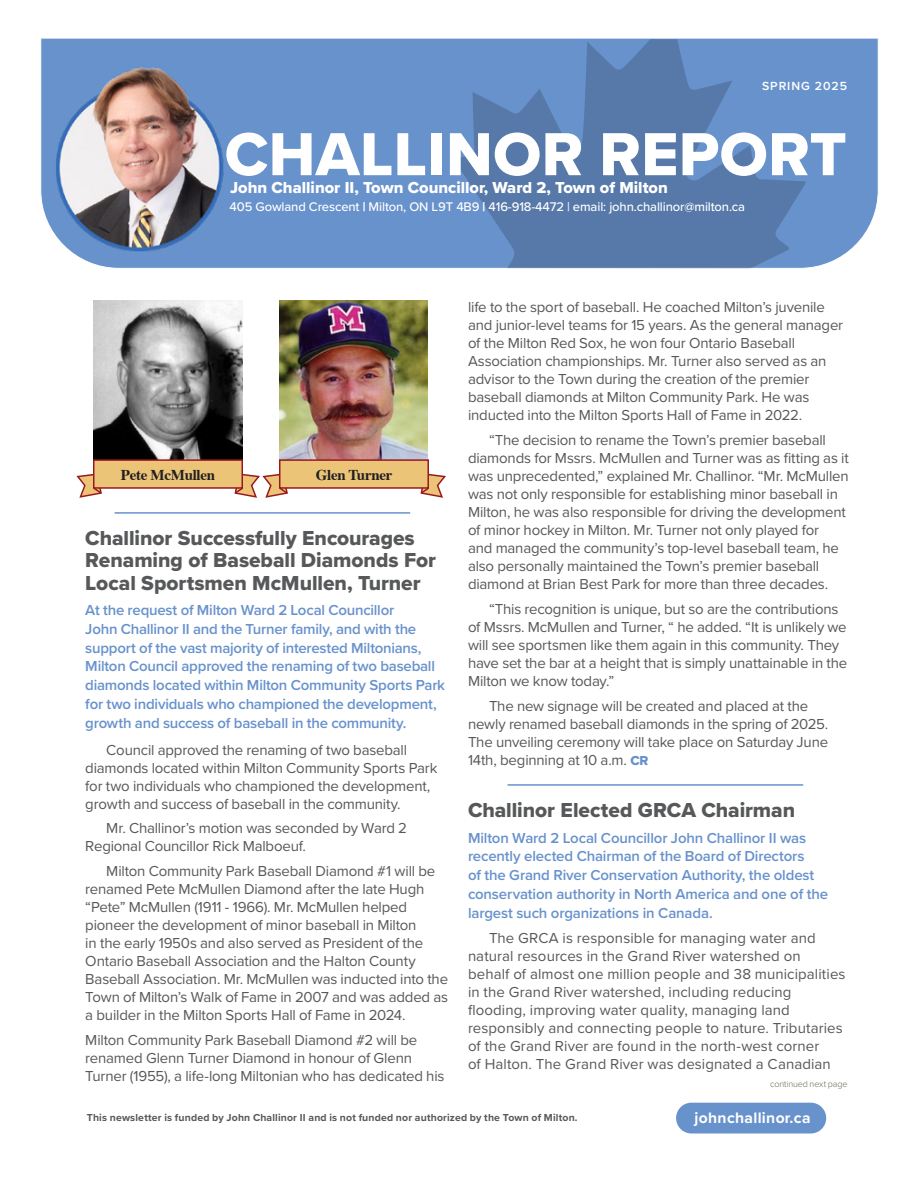
<style>
.page{position:relative;width:918px;height:1188px;background:#fff}
.page>*{position:absolute;margin:0;border:0;box-sizing:border-box;transform-origin:0 0}
.t1{font:63px "Proxima Nova Extrabld";letter-spacing:.005em;color:#fff}
.Main_Paragraph_Style{font:21px/22.5px "Proxima Nova Extrabld";color:#57585a}
.t2{font:16.5px "Proxima Nova Extrabld";color:#fff}
.t3{font:700 15.75px "Proxima Nova";letter-spacing:.02em;color:#fff}
.Main_Paragraph_Style-2{font:15px/18px "Proxima Nova";letter-spacing:-.01em;color:#57585a}
.Main_Paragraph_Style-3{font:600 15px/18.9px "Proxima Nova";letter-spacing:-.01em;color:#6892cc}
.Main_body{font:700 15px "Times";letter-spacing:-.02em;color:#231f20}
.t4{font:500 13.05px "Proxima Nova";letter-spacing:-.01em;color:#fff}
.t5{font:600 12.3px "Proxima Nova";letter-spacing:.075em;color:#fff}
.t6{font:700 10.5px "Proxima Nova";letter-spacing:.015em;color:#57585a}
.Main_Paragraph_Style-4{font:300 9px "Proxima Nova";letter-spacing:-.015em;color:#6d655b}
.s1{font-family:"Proxima Nova Extrabld";font-weight:400}
.s2{font-family:"Proxima Nova Extrabld";font-size:13.5px;color:#6892cc}
</style>
<div class="page">
<div style="left:40px;top:38px;width:839px;height:230px;background:#6892cc"></div>
<svg style="left:453px;top:39px;width:354px;height:230px;background:#5d83b7"></svg>
<img style="left:48px;top:65px;width:186px;height:187px">
<div style="left:676px;top:1103px;width:150px;height:30px;background:#6892cc;border-radius:15px"></div>
<hr style="left:115px;top:512px;width:295px;height:2px;background:#6892cc">
<hr style="left:508px;top:784px;width:295px;height:2px;background:#6892cc">
<img style="left:279px;top:300px;width:149px;height:159px">
<img style="left:94px;top:300px;width:148px;height:159px">
<svg style="left:76px;top:474px;width:26px;height:24px"></svg>
<svg style="left:234px;top:473px;width:54px;height:25px"></svg>
<svg style="left:420px;top:473px;width:26px;height:25px"></svg>
<div style="left:94px;top:460px;width:148px;height:28px;background:#ebc478"></div>
<div style="left:93px;top:459px;width:150px;height:30px;border:2px solid #991a1e"></div>
<div style="left:280px;top:460px;width:148px;height:28px;background:#ebc478"></div>
<div style="left:279px;top:459px;width:150px;height:30px;border:2px solid #991a1e"></div>
<p class="t5" style="left:762px;top:77px;width:86px">SPRING 2025</p>
<p class="t1" style="left:225px;top:107px;width:623px">CHALLINOR REPORT</p>
<p class="t4" style="left:230px;top:197px;width:517px">405 Gowland Crescent <span class="s1">|</span> Milton, ON L9T 4B9 <span class="s1">|</span> 416-918-4472 | email: john.challinor@milton.ca</p>
<p class="t2" style="left:230px;top:175px;width:439px">John Challinor II, Town Councillor, Ward 2, Town of Milton</p>
<p class="Main_body" style="left:121px;top:460px;width:96px">Pete McMullen</p>
<p class="Main_body" style="left:316px;top:460px;width:78px">Glen Turner</p>
<p class="Main_Paragraph_Style" style="left:85px;top:526px;width:352px">Challinor Successfully Encourages<br>Renaming of Baseball Diamonds For<br>Local Sportsmen McMullen, Turner</p>
<p class="Main_Paragraph_Style-3" style="left:85px;top:600px;width:361px">At the request of Milton Ward 2 Local Councillor<br>John Challinor II and the Turner family, and with the support of the vast majority of interested Miltonians, Milton Council approved the renaming of two baseball diamonds located within Milton Community Sports Park for two individuals who championed the development, growth and success of baseball in the community.</p>
<p class="Main_Paragraph_Style-2" style="left:85px;top:740px;width:354px;text-indent:21px">Council approved the renaming of two baseball diamonds located within Milton Community Sports Park for two individuals who championed the development, growth and success of baseball in the community.</p>
<p class="Main_Paragraph_Style-2" style="left:85px;top:819px;width:323px;text-indent:21px">Mr. Challinor’s motion was seconded by Ward 2<br>Regional Councillor Rick Malboeuf.</p>
<p class="Main_Paragraph_Style-2" style="left:85px;top:861px;width:364px;text-indent:21px">Milton Community Park Baseball Diamond #1 will be renamed Pete McMullen Diamond after the late Hugh “Pete” McMullen (1911 - 1966). Mr. McMullen helped pioneer the development of minor baseball in Milton<br>in the early 1950s and also served as President of the Ontario Baseball Association and the Halton County Baseball Association. Mr. McMullen was inducted into the Town of Milton’s Walk of Fame in 2007 and was added as a builder in the Milton Sports Hall of Fame in 2024.</p>
<p class="Main_Paragraph_Style-2" style="left:85px;top:1030px;width:361px">Milton Community Park Baseball Diamond #2 will be renamed Glenn Turner Diamond in honour of Glenn<br>Turner (1955), a life-long Miltonian who has dedicated his</p>
<p class="Main_Paragraph_Style-2" style="left:468px;top:298px;width:377px">life to the sport of baseball. He coached Milton’s juvenile and junior-level teams for 15 years. As the general manager of the Milton Red Sox, he won four Ontario Baseball Association championships. Mr. Turner also served as an advisor to the Town during the creation of the premier baseball diamonds at Milton Community Park. He was inducted into the Milton Sports Hall of Fame in 2022.</p>
<p class="Main_Paragraph_Style-2" style="left:468px;top:430px;width:382px;text-indent:21px">“The decision to rename the Town’s premier baseball diamonds for Mssrs. McMullen and Turner was as fitting as it was unprecedented,” explained Mr. Challinor. “Mr. McMullen was not only responsible for establishing minor baseball in Milton, he was also responsible for driving the development of minor hockey in Milton. Mr. Turner not only played for<br>and managed the community’s top-level baseball team, he also personally maintained the Town’s premier baseball diamond at Brian Best Park for more than three decades.</p>
<p class="Main_Paragraph_Style-2" style="left:468px;top:599px;width:381px;text-indent:21px">“This recognition is unique, but so are the contributions of Mssrs. McMullen and Turner, “ he added. “It is unlikely we will see sportsmen like them again in this community. They have set the bar at a height that is simply unattainable in the Milton we know today.”</p>
<p class="Main_Paragraph_Style-2" style="left:468px;top:696px;width:362px;text-indent:21px">The new signage will be created and placed at the newly renamed baseball diamonds in the spring of 2025.<br>The unveiling ceremony will take place on Saturday June 14th, beginning at 10 a.m. <span class="s2">CR</span></p>
<p class="Main_Paragraph_Style" style="left:468px;top:798px;width:329px">Challinor Elected GRCA Chairman</p>
<p class="Main_Paragraph_Style-3" style="left:468px;top:828px;width:362px">Milton Ward 2 Local Councillor John Challinor II was recently elected Chairman of the Board of Directors<br>of the Grand River Conservation Authority, the oldest conservation authority in North America and one of the largest such organizations in Canada.</p>
<p class="Main_Paragraph_Style-2" style="left:468px;top:928px;width:379px;text-indent:21px">The GRCA is responsible for managing water and natural resources in the Grand River watershed on behalf of almost one million people and 38 municipalities in the Grand River watershed, including reducing flooding, improving water quality, managing land responsibly and connecting people to nature. Tributaries of the Grand River are found in the north-west corner<br>of Halton. The Grand River was designated a Canadian</p>
<p class="Main_Paragraph_Style-4" style="left:770px;top:1077px;width:79px">continued next page</p>
<p class="t6" style="left:87px;top:1109px;width:492px">This newsletter is funded by John Challinor II and is not funded nor authorized by the Town of Milton.</p>
<p class="t3" style="left:695px;top:1106px;width:117px">johnchallinor.ca</p>
</div>
